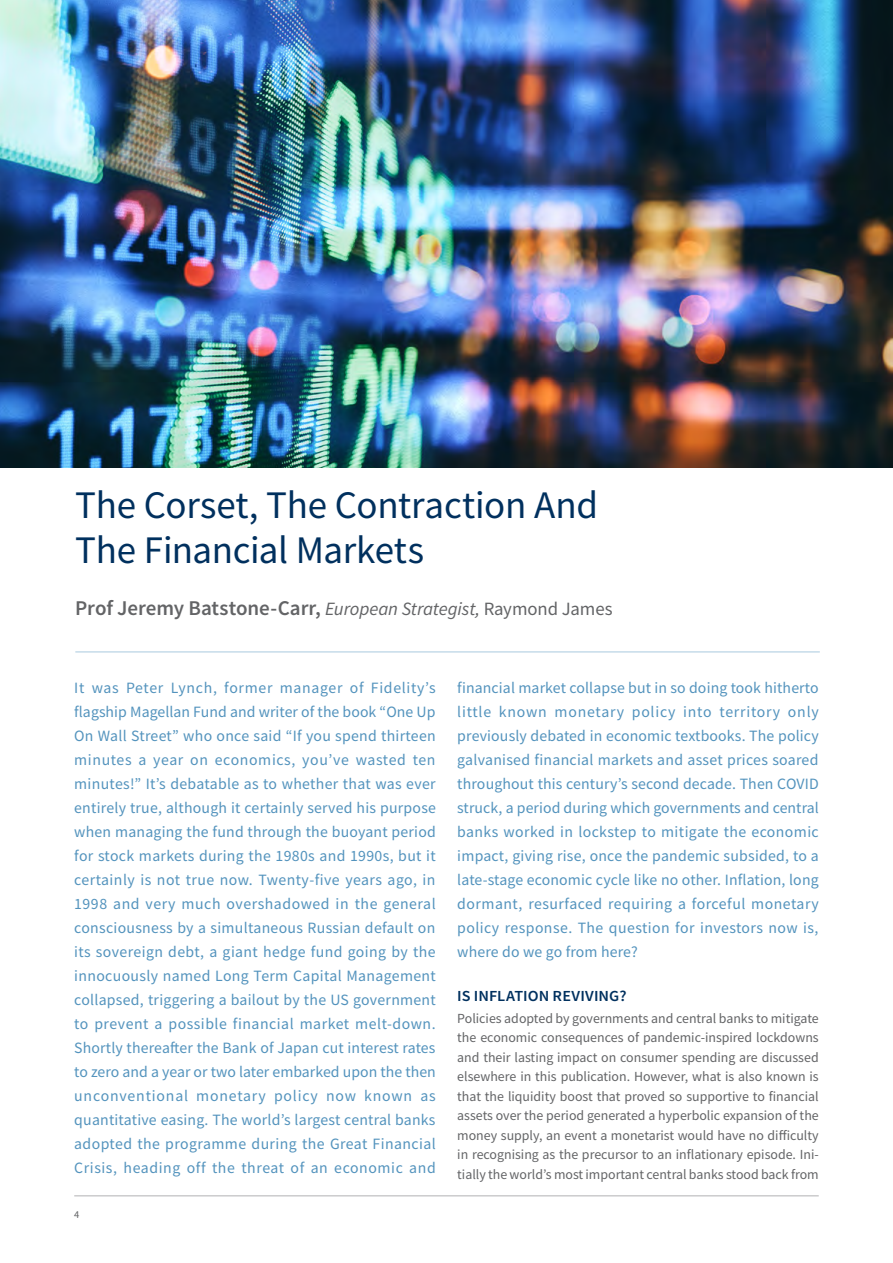
<style>
.page{position:relative;width:893px;height:1263px;background:#fff}
.page>*{position:absolute;margin:0;border:0;box-sizing:border-box;transform-origin:0 0}
.t1{font:39px/45px "Source Sans Pro";letter-spacing:-.01em;color:#00305e}
.t2{font:600 21px "Source Sans Pro";letter-spacing:-.005em;color:#636466}
.t3{font:15.75px/24px "Source Sans Pro";letter-spacing:.03em;color:#5393bd;text-align:justify}
.t4{font:600 15.3px "Source Sans Pro";letter-spacing:.005em;color:#00305e;scale:1.05 1}
.t5{font:13.8px/19.5px "Source Sans Pro";color:#636466;text-align:justify}
.t6{font:10.5px "Source Sans Pro";color:#636466}
.s1{font-weight:400;font-style:italic;font-size:18.75px}
.s2{font-weight:400;font-size:18.75px}
</style>
<div class="page">
<hr style="left:74px;top:1195px;width:745px;height:1px;background:#b1b1b3">
<img style="left:0;top:0;width:893px;height:468px">
<hr style="left:75px;top:651px;width:745px;height:1px;background:#a9c9de">
<h1 class="t1" style="left:75px;top:482px;width:524px">The Corset, The Contraction And<br>The Financial Markets</h1>
<h2 class="t2" style="left:75px;top:594px;width:539px">Prof Jeremy Batstone-Carr, <span class="s1">European Strategist,</span> <span class="s2">Raymond James</span></h2>
<p class="t3" style="left:74px;top:676px;width:363px">It was Peter Lynch, former manager of Fidelity’s flagship Magellan Fund and writer of the book “One Up On Wall Street” who once said “If you spend thirteen minutes a year on economics, you’ve wasted ten minutes!” It’s debatable as to whether that was ever entirely true, although it certainly served his purpose when managing the fund through the buoyant period for stock markets during the 1980s and 1990s, but it certainly is not true now. Twenty-five years ago, in 1998 and very much overshadowed in the general consciousness by a simultaneous Russian default on its sovereign debt, a giant hedge fund going by the innocuously named Long Term Capital Management collapsed, triggering a bailout by the US government to prevent a possible financial market melt-down.<br>Shortly thereafter the Bank of Japan cut interest rates to zero and a year or two later embarked upon the then unconventional monetary policy now known as quantitative easing. The world’s largest central banks adopted the programme during the Great Financial Crisis, heading off the threat of an economic and</p>
<p class="t3" style="left:457px;top:676px;width:363px">financial market collapse but in so doing took hitherto little known monetary policy into territory only previously debated in economic textbooks. The policy galvanised financial markets and asset prices soared throughout this century’s second decade. Then COVID struck, a period during which governments and central banks worked in lockstep to mitigate the economic impact, giving rise, once the pandemic subsided, to a late-stage economic cycle like no other. Inflation, long dormant, resurfaced requiring a forceful monetary policy response. The question for investors now is, where do we go from here?</p>
<p class="t4" style="left:457px;top:986px;width:163px">IS INFLATION REVIVING?</p>
<p class="t5" style="left:457px;top:1008px;width:363px">Policies adopted by governments and central banks to mitigate the economic consequences of pandemic-inspired lockdowns and their lasting impact on consumer spending are discussed elsewhere in this publication. However, what is also known is that the liquidity boost that proved so supportive to financial assets over the period generated a hyperbolic expansion of the money supply, an event a monetarist would have no difficulty in recognising as the precursor to an inflationary episode. Ini&shy;tially the world’s most important central banks stood back from</p>
<p class="t6" style="left:74px;top:1208px;width:7px">4</p>
</div>
